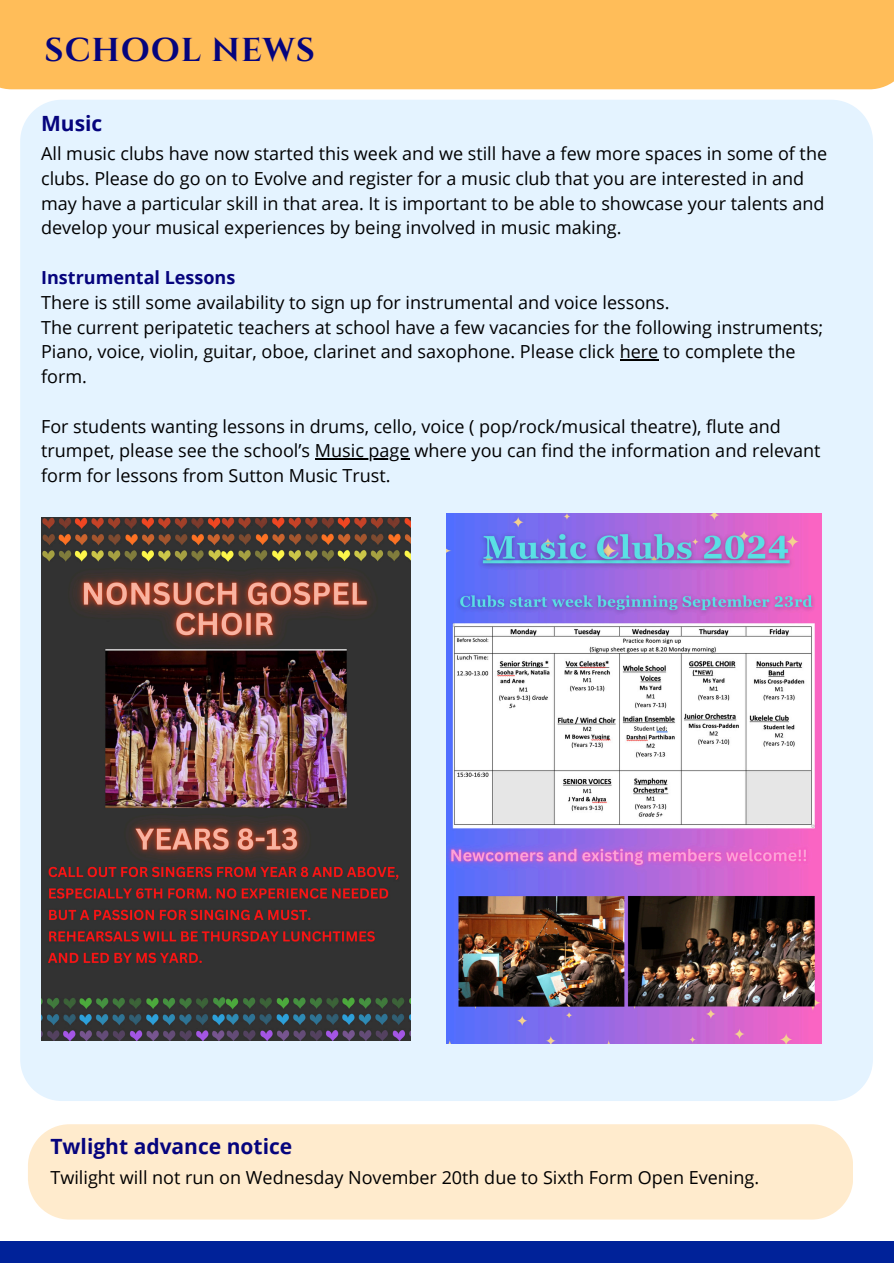
<style>
.page{position:relative;width:894px;height:1264px;background:#fff}
.page>*{position:absolute;margin:0;border:0;box-sizing:border-box;transform-origin:0 0}
.t1{font:700 33px "Cinzel";letter-spacing:.03em;color:#06047d}
.t2{font:700 21px "Open Sans";color:#06047d}
.t3{font:18px/24.8px "Open Sans";color:#000}
.t4{font:700 18px "Open Sans";color:#06047d}
</style>
<div class="page">
<div style="left:0;top:1241px;width:893px;height:22px;background:#029"></div>
<div style="left:0;top:0;width:893px;height:89px;background:#ffbd59"></div>
<div style="left:20px;top:100px;width:852px;height:1000px;background:#e4f3ff"></div>
<img style="left:41px;top:517px;width:369px;height:523px">
<img style="left:446px;top:514px;width:375px;height:529px">
<hr style="left:619px;top:359px;width:39px;height:1px;background:#000">
<hr style="left:315px;top:458px;width:94px;height:1px;background:#000">
<div style="left:28px;top:1124px;width:824px;height:95px;background:#ffebcd"></div>
<p class="t1" style="left:45px;top:29px;width:272px">SCHOOL NEWS</p>
<h2 class="t2" style="left:41px;top:109px;width:63px">Music</h2>
<p class="t3" style="left:41px;top:141px;width:787px">All music clubs have now started this week and we still have a few more spaces in some of the clubs. Please do go on to Evolve and register for a music club that you are interested in and may have a particular skill in that area. It is important to be able to showcase your talents and develop your musical experiences by being involved in music making.</p>
<p class="t4" style="left:41px;top:265px;width:196px">Instrumental Lessons</p>
<p class="t3" style="left:41px;top:289px;width:630px">There is still some availability to sign up for instrumental and voice lessons.</p>
<p class="t3" style="left:41px;top:314px;width:783px">The current peripatetic teachers at school have a few vacancies for the following instruments;</p>
<p class="t3" style="left:41px;top:339px;width:755px">Piano, voice, violin, guitar, oboe, clarinet and saxophone. Please click here to complete the form.</p>
<p class="t3" style="left:41px;top:413px;width:780px">For students wanting lessons in drums, cello, voice ( pop/rock/musical theatre), flute and trumpet, please see the school’s Music page where you can find the information and relevant</p>
<p class="t3" style="left:41px;top:462px;width:351px">form for lessons from Sutton Music Trust.</p>
<p class="t2" style="left:50px;top:1131px;width:243px">Twlight advance notice</p>
<p class="t3" style="left:50px;top:1164px;width:710px">Twilight will not run on Wednesday November 20th due to Sixth Form Open Evening.</p>
</div>
